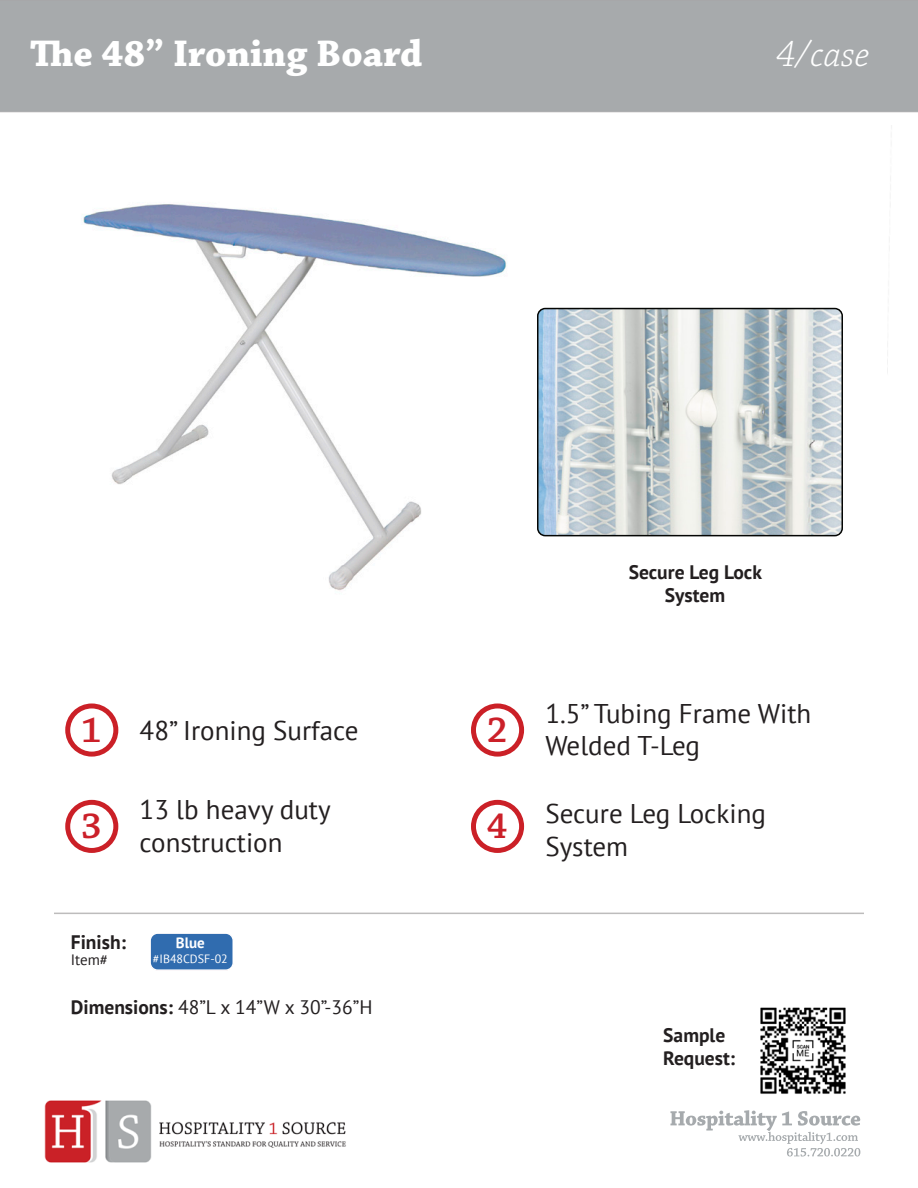
<style>
.page{position:relative;width:918px;height:1188px;background:#fff}
.page>*{position:absolute;margin:0;border:0;box-sizing:border-box;transform-origin:0 0}
.t1{font:700 39px "Chaparral Pro";color:#fff}
.t2{font:italic 300 39px "Chaparral Pro";color:#fff}
.t3{font:600 38.1px "Chaparral Pro";color:#cb2029}
.t4{font:27px/32.4px "PT Sans";color:#231f20}
.t5{font:700 19.5px/23.4px "PT Sans";color:#231f20;text-align:center}
.t6{font:19.5px "PT Sans";color:#231f20}
.t7{font:15px "PT Sans";color:#231f20}
.t8{font:700 15px "PT Sans";color:#fff}
.t9{font:12px "PT Sans";color:#fff}
.s1{font-weight:700}
</style>
<div class="page">
<img style="left:0;top:0;width:918px;height:1163px">
<div style="left:65px;top:703px;width:53px;height:54px;border:5px solid #cb2027;border-radius:50%"></div>
<div style="left:65px;top:800px;width:53px;height:53px;border:5px solid #cb2027;border-radius:50%"></div>
<div style="left:471px;top:703px;width:53px;height:54px;border:5px solid #cb2027;border-radius:50%"></div>
<div style="left:471px;top:800px;width:53px;height:53px;border:5px solid #cb2027;border-radius:50%"></div>
<hr style="left:54px;top:913px;width:810px;height:1px;background:#bdbcbc">
<img style="left:54px;top:176px;width:514px;height:427px">
<img style="left:753px;top:1000px;width:100px;height:100px">
<div style="left:150px;top:933px;width:83px;height:37px;background:#306caf;border-radius:8px"></div>
<div style="left:149px;top:932px;width:85px;height:39px;border:2px solid #fff;border-radius:8px"></div>
<img style="left:887px;top:126px;width:31px;height:569px">
<img style="left:538px;top:309px;width:304px;height:227px">
<div style="left:537px;top:308px;width:306px;height:228px;border:2px solid #040503;border-radius:8px"></div>
<p class="t1" style="left:30px;top:31px;width:394px">The 48” Ironing Board</p>
<p class="t2" style="left:776px;top:33px;width:95px">4/case</p>
<p class="t3" style="left:81px;top:708px;width:22px">1</p>
<p class="t3" style="left:81px;top:804px;width:22px">3</p>
<p class="t4" style="left:140px;top:714px;width:220px">48” Ironing Surface</p>
<p class="t4" style="left:140px;top:793px;width:193px">13 lb heavy duty construction</p>
<p class="t5" style="left:71px;top:930px;width:57px">Finish:</p>
<p class="t7" style="left:71px;top:950px;width:39px">Item#</p>
<p class="t6" style="left:71px;top:995px;width:303px"><span class="s1">Dimensions:</span> 48”L x 14”W x 30”-36”H</p>
<p class="t8" style="left:176px;top:932px;width:30px">Blue</p>
<p class="t9" style="left:153px;top:951px;width:76px">#IB48CDSF-02</p>
<p class="t3" style="left:487px;top:708px;width:22px">2</p>
<p class="t3" style="left:487px;top:804px;width:22px">4</p>
<p class="t5" style="left:629px;top:560px;width:135px">Secure Leg Lock<br>System</p>
<p class="t4" style="left:545px;top:696px;width:267px">1.5” Tubing Frame With<br>Welded T-Leg</p>
<p class="t4" style="left:545px;top:797px;width:222px">Secure Leg Locking<br>System</p>
<p class="t5" style="left:663px;top:1023px;width:63px">Sample</p>
<p class="t5" style="left:663px;top:1046px;width:73px">Request:</p>
</div>
